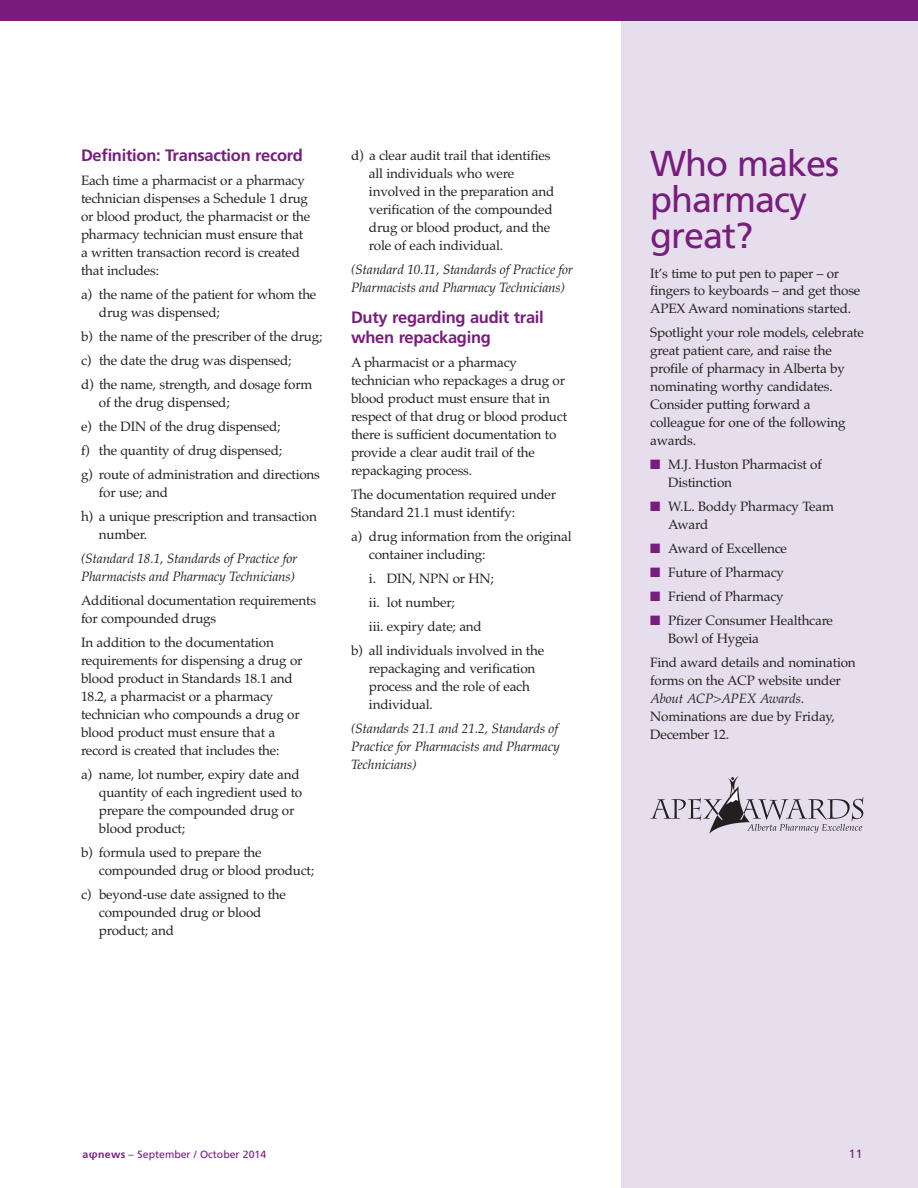
<style>
.page{position:relative;width:918px;height:1188px;background:#fff}
.page>*{position:absolute;margin:0;border:0;box-sizing:border-box;transform-origin:0 0}
.t1{font:36px/36px "Frutiger";letter-spacing:-.03em;color:#781d7e}
.t2{font:700 16.5px/19.5px "Frutiger";letter-spacing:-.015em;color:#781d7e}
.t3{font:13.5px/18px "Palatino";letter-spacing:-.015em;color:#231f20}
.t4{font:italic 13.5px/18px "Palatino";letter-spacing:-.015em;color:#231f20}
.t5{font:12px "Frutiger";color:#781d7e}
.t6{font:10.5px "Frutiger";color:#781d7e}
.s1{color:#781d7e}
.s2{font-style:italic}
.s3{font-weight:700}
.s4{font-family:"Lucida Grande";font-weight:700}
</style>
<div class="page">
<div style="left:621px;top:14px;width:297px;height:1174px;background:#e6deec"></div>
<div style="left:0;top:0;width:918px;height:20px;background:#781d7e"></div>
<svg style="left:650px;top:776px;width:213px;height:58px"></svg>
<p class="t2" style="left:81px;top:147px;width:223px">Definition: Transaction record</p>
<p class="t3" style="left:81px;top:173px;width:231px">Each time a pharmacist or a pharmacy technician dispenses a Schedule 1 drug or blood product, the pharmacist or the pharmacy technician must ensure that a written transaction record is created that includes:</p>
<p class="t3" style="left:99px;top:287px;width:219px;text-indent:-18px">a) the name of the patient for whom the drug was dispensed;</p>
<p class="t3" style="left:81px;top:326px;width:243px;line-height:24px">b) the name of the prescriber of the drug; c) the date the drug was dispensed;<br>d) the name, strength, and dosage form</p>
<p class="t3" style="left:81px;top:392px;width:240px;line-height:24px;text-indent:18px">of the drug dispensed;<br>e) the DIN of the drug dispensed;<br>f) the quantity of drug dispensed;<br>g) route of administration and directions</p>
<p class="t3" style="left:81px;top:482px;width:237px;line-height:24px;text-indent:18px">for use; and<br>h) a unique prescription and transaction</p>
<p class="t3" style="left:99px;top:527px;width:50px">number.</p>
<p class="t4" style="left:81px;top:551px;width:218px">(Standard 18.1, Standards of Practice for<br>Pharmacists and Pharmacy Technicians)</p>
<p class="t3" style="left:81px;top:593px;width:237px">Additional documentation requirements for compounded drugs</p>
<p class="t3" style="left:81px;top:635px;width:223px">In addition to the documentation requirements for dispensing a drug or blood product in Standards 18.1 and 18.2, a pharmacist or a pharmacy technician who compounds a drug or blood product must ensure that a record is created that includes the:</p>
<p class="t3" style="left:99px;top:767px;width:205px;text-indent:-18px">a) name, lot number, expiry date and quantity of each ingredient used to prepare the compounded drug or blood product;</p>
<p class="t3" style="left:99px;top:845px;width:217px;text-indent:-18px">b) formula used to prepare the compounded drug or blood product;</p>
<p class="t3" style="left:99px;top:887px;width:189px;text-indent:-18px">c) beyond-use date assigned to the compounded drug or blood product; and</p>
<p class="t3" style="left:369px;top:148px;width:187px;text-indent:-18px">d) a clear audit trail that identifies all individuals who were involved in the preparation and verification of the compounded drug or blood product, and the role of each individual.</p>
<p class="t4" style="left:351px;top:262px;width:224px">(Standard 10.11, Standards of Practice for<br>Pharmacists and Pharmacy Technicians)</p>
<p class="t2" style="left:351px;top:309px;width:194px">Duty regarding audit trail when repackaging</p>
<p class="t3" style="left:351px;top:355px;width:218px">A pharmacist or a pharmacy technician who repackages a drug or blood product must ensure that in respect of that drug or blood product there is sufficient documentation to provide a clear audit trail of the repackaging process.</p>
<p class="t3" style="left:351px;top:487px;width:207px">The documentation required under<br>Standard 21.1 must identify:</p>
<p class="t3" style="left:369px;top:529px;width:204px;text-indent:-18px">a) drug information from the original container including:</p>
<p class="t3" style="left:369px;top:571px;width:127px">i. DIN, NPN or HN;</p>
<p class="t3" style="left:369px;top:595px;width:87px">ii. lot number;</p>
<p class="t3" style="left:369px;top:619px;width:114px">iii. expiry date; and</p>
<p class="t3" style="left:351px;top:643px;width:195px">b) all individuals involved in the</p>
<p class="t3" style="left:369px;top:661px;width:168px">repackaging and verification process and the role of each individual.</p>
<p class="t4" style="left:351px;top:721px;width:210px;text-align:justify">(Standards 21.1 and 21.2, Standards of Practice for Pharmacists and Pharmacy Technicians)</p>
<h1 class="t1" style="left:650px;top:148px;width:191px">Who makes pharmacy great?</h1>
<p class="t3" style="left:650px;top:265px;width:212px">It’s time to put pen to paper – or fingers to keyboards – and get those<br>APEX Award nominations started.</p>
<p class="t3" style="left:650px;top:325px;width:215px">Spotlight your role models, celebrate great patient care, and raise the profile of pharmacy in Alberta by nominating worthy candidates.<br>Consider putting forward a colleague for one of the following awards.</p>
<p class="t3" style="left:668px;top:457px;width:155px;text-indent:-18px"><span class="s1">■</span> M.J. Huston Pharmacist of<br>Distinction</p>
<p class="t3" style="left:668px;top:499px;width:167px;text-indent:-18px"><span class="s1">■</span> W.L. Boddy Pharmacy Team<br>Award</p>
<p class="t3" style="left:650px;top:541px;width:138px"><span class="s1">■</span> Award of Excellence</p>
<p class="t3" style="left:650px;top:565px;width:135px"><span class="s1">■</span> Future of Pharmacy</p>
<p class="t3" style="left:650px;top:589px;width:135px"><span class="s1">■</span> Friend of Pharmacy</p>
<p class="t3" style="left:668px;top:613px;width:166px;text-indent:-18px"><span class="s1">■</span> Pfizer Consumer Healthcare<br>Bowl of Hygeia</p>
<p class="t3" style="left:650px;top:655px;width:207px">Find award details and nomination forms on the ACP website under<br><span class="s2">About ACP&gt;APEX Awards</span>.<br>Nominations are due by Friday,<br>December 12.</p>
<p class="t6" style="left:82px;top:1150px;width:185px"><span class="s3">a</span><span class="s4">φ</span><span class="s3">news</span> – September / October 2014</p>
<p class="t5" style="left:849px;top:1149px;width:15px">11</p>
</div>
